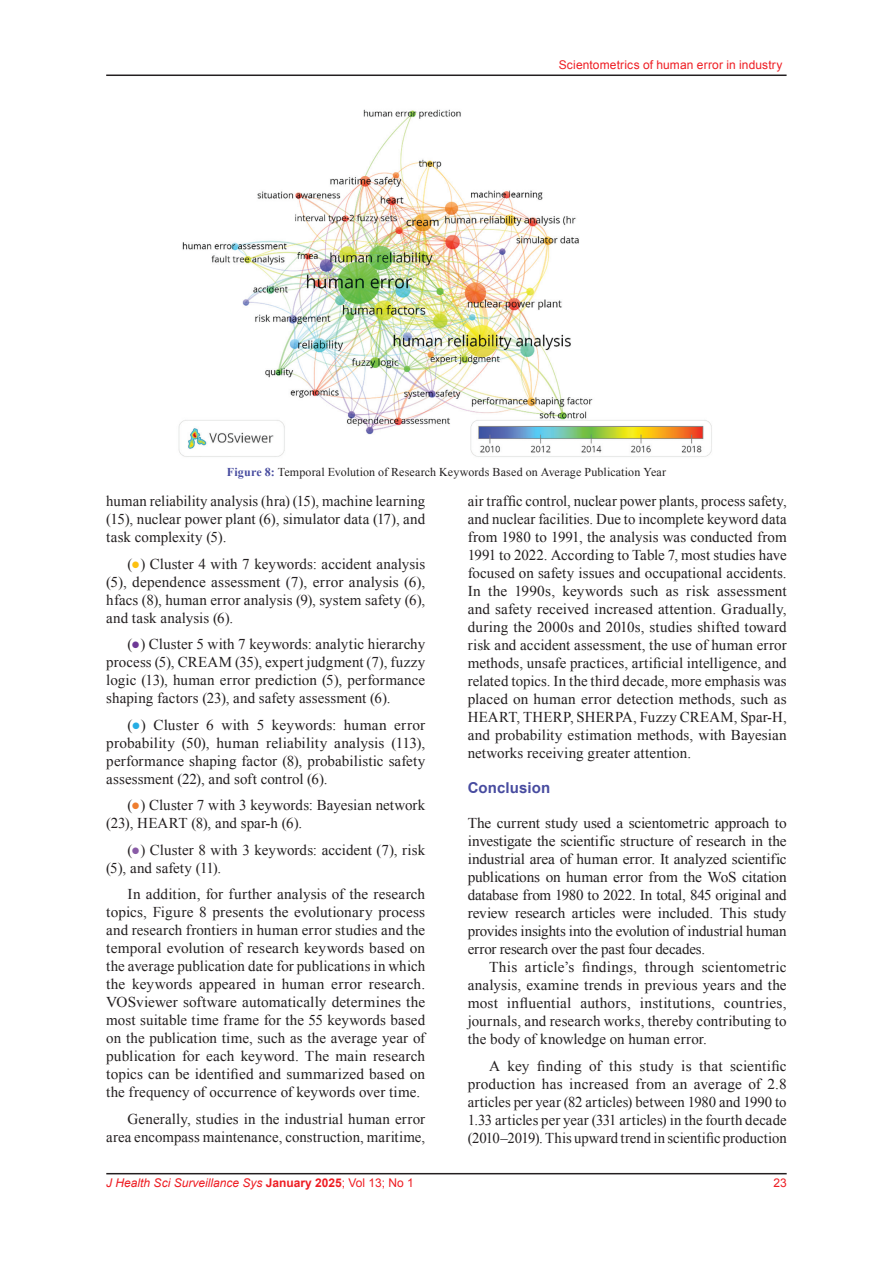
<style>
.page{position:relative;width:893px;height:1263px;background:#fff}
.page>*{position:absolute;margin:0;border:0;box-sizing:border-box;transform-origin:0 0}
.t1{font:15px/18px "Times New Roman";letter-spacing:.005em;color:#231f20;text-align:justify}
.t2{font:700 15px "Arial";letter-spacing:.01em;color:#474b9f}
.t3{font:12px "Times New Roman";letter-spacing:.01em;color:#231f20}
.t4{font:italic 12px "Arial";color:#ee1d23}
.t5{font:12px "Arial";letter-spacing:.01em;color:#ee1d23}
.s1{font-weight:700;color:#474b9f}
.s2{color:#fcc011}
.s3{color:#6e3996}
.s4{color:#27ade3}
.s5{color:#ee7d2f}
.s6{color:#895ba6}
.s7{font-weight:700;font-style:normal}
.s8{font-style:normal}
</style>
<div class="page">
<hr style="left:106px;top:1173px;width:681px;height:1px;background:#231f20">
<hr style="left:106px;top:75px;width:681px;height:1px;background:#231f20">
<img style="left:178px;top:109px;width:534px;height:348px">
<p class="t5" style="left:559px;top:57px;width:225px">Scientometrics of human error in industry</p>
<p class="t3" style="left:227px;top:464px;width:441px"><span class="s1">Figure 8:</span> Temporal Evolution of Research Keywords Based on Average Publication Year</p>
<p class="t1" style="left:106px;top:492px;width:320px">human reliability analysis (hra) (15), machine learning (15), nuclear power plant (6), simulator data (17), and task complexity (5).</p>
<p class="t1" style="left:106px;top:554px;width:320px;text-indent:21px">(<span class="s2">●</span>) Cluster 4 with 7 keywords: accident analysis (5), dependence assessment (7), error analysis (6), hfacs (8), human error analysis (9), system safety (6), and task analysis (6).</p>
<p class="t1" style="left:106px;top:635px;width:320px;text-indent:21px">(<span class="s3">●</span>) Cluster 5 with 7 keywords: analytic hierarchy process (5), CREAM (35), expert judgment (7), fuzzy logic (13), human error prediction (5), performance shaping factors (23), and safety assessment (6).</p>
<p class="t1" style="left:106px;top:715px;width:320px;text-indent:21px">(<span class="s4">●</span>) Cluster 6 with 5 keywords: human error probability (50), human reliability analysis (113), performance shaping factor (8), probabilistic safety assessment (22), and soft control (6).</p>
<p class="t1" style="left:106px;top:796px;width:320px;text-indent:21px">(<span class="s5">●</span>) Cluster 7 with 3 keywords: Bayesian network (23), HEART (8), and spar-h (6).</p>
<p class="t1" style="left:106px;top:840px;width:320px;text-indent:21px">(<span class="s6">●</span>) Cluster 8 with 3 keywords: accident (7), risk (5), and safety (11).</p>
<p class="t1" style="left:106px;top:885px;width:320px;text-indent:21px">In addition, for further analysis of the research topics, Figure 8 presents the evolutionary process and research frontiers in human error studies and the temporal evolution of research keywords based on the average publication date for publications in which the keywords appeared in human error research.<br>VOSviewer software automatically determines the most suitable time frame for the 55 keywords based on the publication time, such as the average year of publication for each keyword. The main research topics can be identified and summarized based on the frequency of occurrence of keywords over time.</p>
<p class="t1" style="left:106px;top:1109px;width:320px;text-align:right">Generally, studies in the industrial human error area encompass maintenance, construction, maritime,</p>
<p class="t1" style="left:468px;top:492px;width:320px">air traffic control, nuclear power plants, process safety, and nuclear facilities. Due to incomplete keyword data from 1980 to 1991, the analysis was conducted from 1991 to 2022. According to Table 7, most studies have focused on safety issues and occupational accidents.<br>In the 1990s, keywords such as risk assessment and safety received increased attention. Gradually, during the 2000s and 2010s, studies shifted toward risk and accident assessment, the use of human error methods, unsafe practices, artificial intelligence, and related topics. In the third decade, more emphasis was placed on human error detection methods, such as HEART, THERP, SHERPA, Fuzzy CREAM, Spar-H, and probability estimation methods, with Bayesian networks receiving greater attention.</p>
<p class="t2" style="left:468px;top:777px;width:84px">Conclusion</p>
<p class="t1" style="left:468px;top:814px;width:320px">The current study used a scientometric approach to investigate the scientific structure of research in the industrial area of human error. It analyzed scientific publications on human error from the WoS citation database from 1980 to 2022. In total, 845 original and review research articles were included. This study provides insights into the evolution of industrial human error research over the past four decades.</p>
<p class="t1" style="left:468px;top:958px;width:320px;text-indent:21px">This article’s findings, through scientometric analysis, examine trends in previous years and the most influential authors, institutions, countries, journals, and research works, thereby contributing to the body of knowledge on human error.</p>
<p class="t1" style="left:468px;top:1056px;width:320px;text-indent:21px">A key finding of this study is that scientific production has increased from an average of 2.8 articles per year (82 articles) between 1980 and 1990 to 1.33 articles per year (331 articles) in the fourth decade (2010–2019). This upward trend in scientific production</p>
<p class="t4" style="left:106px;top:1175px;width:309px">J Health Sci Surveillance Sys <span class="s7">January 2025</span><span class="s8">; Vol 13; No 1</span></p>
<p class="t5" style="left:773px;top:1175px;width:15px">23</p>
</div>
